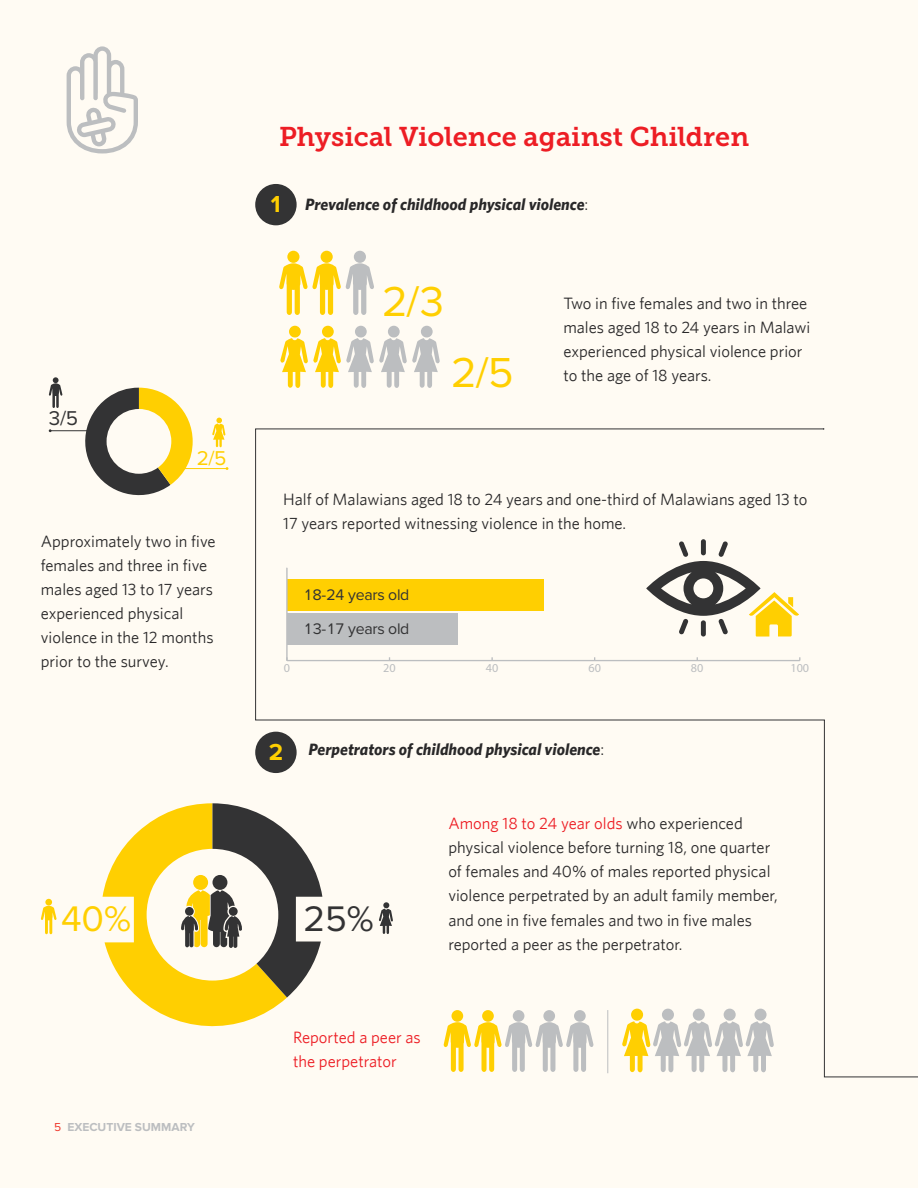
<style>
.page{position:relative;width:918px;height:1188px;background:#fffbf3}
.page>*{position:absolute;margin:0;border:0;box-sizing:border-box;transform-origin:0 0}
.t1{font:43.5px "Proxima Nova";color:#ffcf01}
.t2{font:36.9px "Proxima Nova";color:#ffcf01}
.t3{font:36.9px "Proxima Nova";color:#333334}
.t4{font:27px "Museo Slab 700";color:#ed1d24}
.t5{font:700 24px "Proxima Nova";color:#ffcf01}
.t6{font:20.7px "Proxima Nova";color:#ffcf01}
.t7{font:20.7px "Proxima Nova";color:#333334}
.t8{font:16.5px/24px "Whitney";color:#292829}
.t9{font:italic 700 16.5px "Whitney";color:#292829}
.t10{font:16.5px/24px "Whitney";color:#ed1d24}
.t11{font:15.9px/34.5px "Proxima Nova";letter-spacing:-.02em;color:#333334}
.t12{font:12.15px "Myriad Pro";color:#bcbec0}
.t13{font:700 12px "Proxima Nova";color:#bcbec0}
.s1{font-weight:400;font-style:normal}
.s2{color:#ed1d24}
.s3{font-weight:400;color:#ef382c}
</style>
<div class="page">
<svg style="left:67px;top:46px;width:71px;height:107px"></svg>
<div style="left:287px;top:251px;width:12px;height:12px;background:#ffcf01;border-radius:50%"></div>
<div style="left:321px;top:251px;width:12px;height:12px;background:#ffcf01;border-radius:50%"></div>
<div style="left:354px;top:251px;width:12px;height:12px;background:#bcbec0;border-radius:50%"></div>
<svg style="left:279px;top:263px;width:95px;height:52px"></svg>
<svg style="left:280px;top:326px;width:160px;height:62px"></svg>
<svg style="left:49px;top:377px;width:14px;height:31px"></svg>
<svg style="left:212px;top:418px;width:13px;height:29px"></svg>
<svg style="left:78px;top:388px;width:115px;height:108px"></svg>
<hr style="left:180px;top:468px;width:47px;height:1px;background:#ffcf01">
<hr style="left:50px;top:430px;width:47px;height:1px;background:#333334">
<div style="left:45px;top:899px;width:7px;height:7px;background:#ffcf01;border-radius:50%"></div>
<svg style="left:41px;top:906px;width:16px;height:28px"></svg>
<svg style="left:103px;top:803px;width:152px;height:224px"></svg>
<svg style="left:255px;top:429px;width:663px;height:648px"></svg>
<div style="left:255px;top:184px;width:42px;height:41px;background:#333334;border-radius:50%"></div>
<div style="left:255px;top:732px;width:42px;height:41px;background:#333334;border-radius:50%"></div>
<h3 class="t4" style="left:279px;top:122px;width:472px">Physical Violence against Children</h3>
<p class="t7" style="left:48px;top:406px;width:32px">3/5</p>
<p class="t6" style="left:197px;top:446px;width:32px">2/5</p>
<p class="t8" style="left:41px;top:529px;width:176px">Approximately two in five females and three in five males aged 13 to 17 years experienced physical violence in the 12 months prior to the survey.</p>
<h3 class="t5" style="left:271px;top:191px;width:11px">1</h3>
<p class="t9" style="left:305px;top:194px;width:285px">Prevalence of childhood physical violence<span class="s1">:</span></p>
<h1 class="t1" style="left:382px;top:277px;width:65px">2/3</h1>
<h1 class="t1" style="left:451px;top:348px;width:65px">2/5</h1>
<p class="t8" style="left:563px;top:291px;width:249px">Two in five females and two in three males aged 18 to 24 years in Malawi experienced physical violence prior to the age of 18 years.</p>
<p class="t8" style="left:283px;top:487px;width:526px">Half of Malawians aged 18 to 24 years and one-third of Malawians aged 13 to<br>17 years reported witnessing violence in the home.</p>
<p class="t11" style="left:303px;top:577px;width:108px">18-24 years old<br>13-17 years old</p>
<p class="t12" style="left:284px;top:660px;width:8px">0</p>
<p class="t12" style="left:383px;top:660px;width:14px">20</p>
<p class="t12" style="left:486px;top:660px;width:14px">40</p>
<p class="t12" style="left:588px;top:660px;width:14px">60</p>
<p class="t12" style="left:691px;top:660px;width:14px">80</p>
<p class="t12" style="left:790px;top:660px;width:20px">100</p>
<h3 class="t5" style="left:269px;top:738px;width:16px">2</h3>
<p class="t9" style="left:309px;top:739px;width:297px">Perpetrators of childhood physical violence<span class="s1">:</span></p>
<h2 class="t2" style="left:61px;top:898px;width:72px">40%</h2>
<h2 class="t3" style="left:303px;top:898px;width:72px">25%</h2>
<p class="t8" style="left:448px;top:811px;width:331px"><span class="s2">Among 18 to 24 year olds</span> who experienced physical violence before turning 18, one quarter of females and 40% of males reported physical violence perpetrated by an adult family member, and one in five females and two in five males reported a peer as the perpetrator.</p>
<p class="t13" style="left:54px;top:1120px;width:142px"><span class="s3">5</span> EXECUTIVE SUMMARY</p>
<p class="t10" style="left:293px;top:1025px;width:129px">Reported a peer as the perpetrator</p>
</div>
